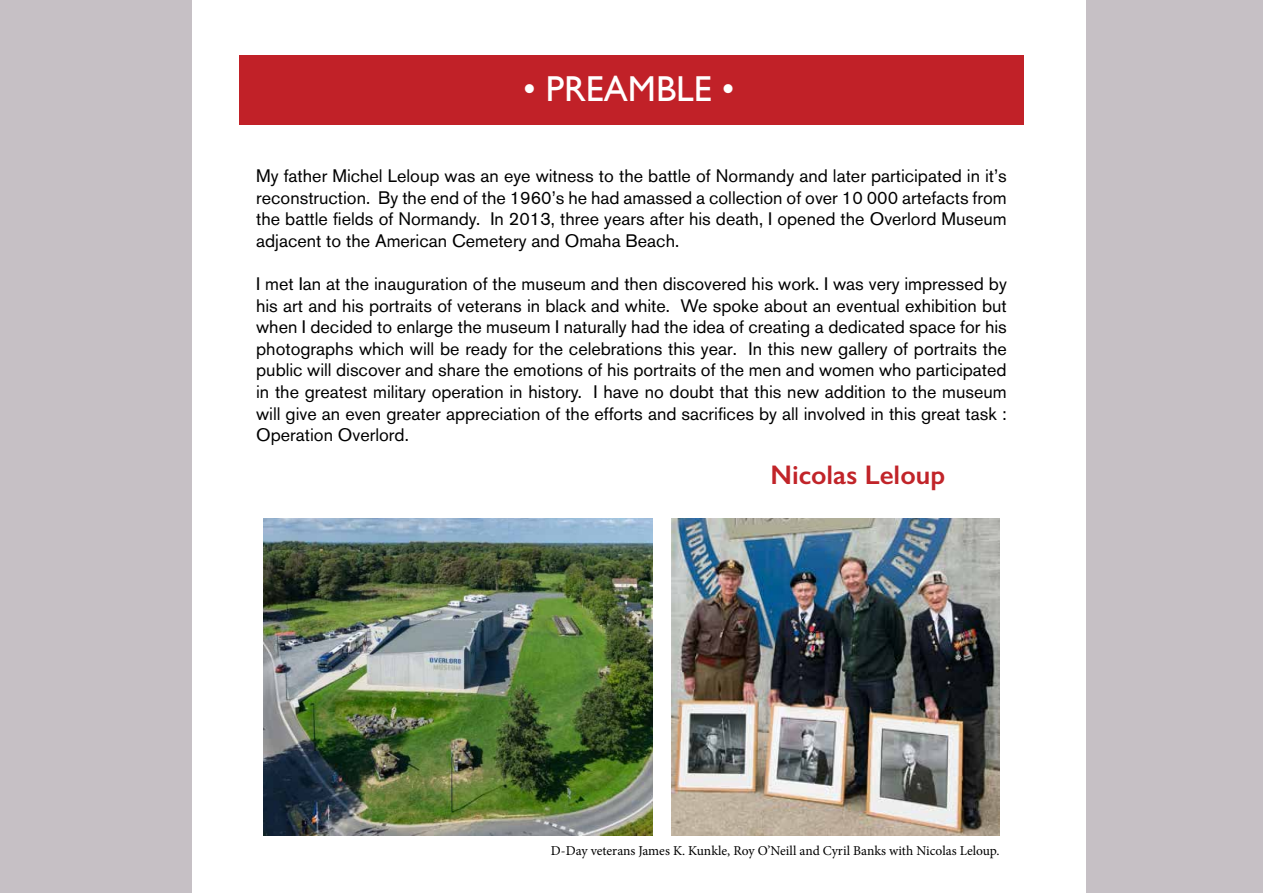
<style>
.page{position:relative;width:1263px;height:893px;background:#c6c0c5}
.page>*{position:absolute;margin:0;border:0;box-sizing:border-box;transform-origin:0 0}
.t1{font:36px "Gill Sans";color:#fff}
.t2{font:600 27px "Gill Sans";color:#c12429}
.t3{font:18px/21.6px "Akzidenz Grotesk BQ";color:#000;text-align:justify}
.t4{font:13.5px "Minion Pro";color:#000}
</style>
<div class="page">
<div style="left:192px;top:0;width:893px;height:893px;background:#fff"></div>
<div style="left:239px;top:55px;width:785px;height:69px;background:#c12128"></div>
<img style="left:671px;top:518px;width:329px;height:317px">
<img style="left:264px;top:518px;width:388px;height:317px">
<h1 class="t1" style="left:523px;top:68px;width:213px">• PREAMBLE •</h1>
<p class="t3" style="left:256px;top:165px;width:752px">My father Michel Leloup was an eye witness to the battle of Normandy and later participated in it’s reconstruction. By the end of the 1960’s he had amassed a collection of over 10 000 artefacts from the battle fields of Normandy. In 2013, three years after his death, I opened the Overlord Museum adjacent to the American Cemetery and Omaha Beach.</p>
<p class="t3" style="left:256px;top:273px;width:752px">I met Ian at the inauguration of the museum and then discovered his work. I was very impressed by his art and his portraits of veterans in black and white. We spoke about an eventual exhibition but when I decided to enlarge the museum I naturally had the idea of creating a dedicated space for his photographs which will be ready for the celebrations this year. In this new gallery of portraits the public will discover and share the emotions of his portraits of the men and women who participated in the greatest military operation in history. I have no doubt that this new addition to the museum will give an even greater appreciation of the efforts and sacrifices by all involved in this great task :<br>Operation Overlord.</p>
<h2 class="t2" style="left:770px;top:459px;width:176px">Nicolas Leloup</h2>
<p class="t4" style="left:551px;top:842px;width:450px">D-Day veterans James K. Kunkle, Roy O’Neill and Cyril Banks with Nicolas Leloup.</p>
</div>
